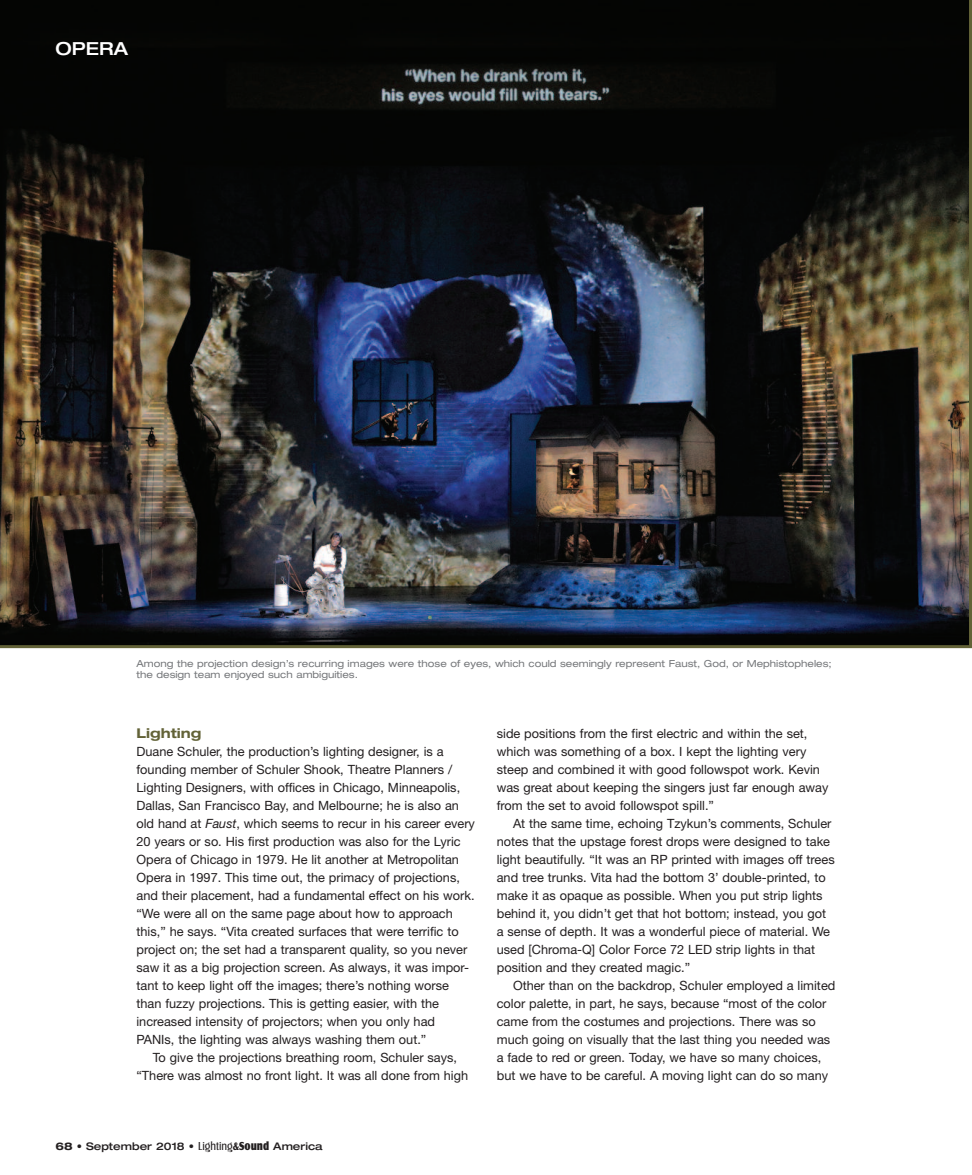
<style>
.page{position:relative;width:972px;height:1175px;background:#fff}
.page>*{position:absolute;margin:0;border:0;box-sizing:border-box;transform-origin:0 0}
.t1{font:500 expanded 18px "Helvetica Neue";color:#fff}
.t2{font:700 expanded 13.5px "Helvetica Neue";color:#626237}
.t3{font:12.75px/18px "Helvetica Neue";color:#231f20}
.t4{font:500 expanded 10.5px "Helvetica Neue";color:#231f20}
.t5{font:expanded 9.75px/11.2px "Helvetica Neue";color:#76787b}
.s1{font-style:italic}
.s2{font-weight:700}
.s3{font-family:"Castle T";font-weight:400;font-stretch:normal;font-size:12px}
.s4{font-family:"Castle T";font-weight:700;font-stretch:normal;font-size:12px}
.s5{font-family:"Castle T Ultr";font-weight:400;font-stretch:normal;font-size:12px}
</style>
<div class="page">
<img style="left:0;top:0;width:971px;height:648px">
<svg style="left:971px;top:0;width:1px;height:648px"></svg>
<h1 class="t1" style="left:56px;top:42px;width:74px">OPERA</h1>
<p class="t5" style="left:136px;top:658px;width:697px">Among the projection design’s recurring images were those of eyes, which could seemingly represent Faust, God, or Mephistopheles; the design team enjoyed such ambiguities.</p>
<p class="t2" style="left:136px;top:728px;width:66px">Lighting</p>
<p class="t3" style="left:136px;top:744px;width:340px">Duane Schuler, the production’s lighting designer, is a founding member of Schuler Shook, Theatre Planners / Lighting Designers, with offices in Chicago, Minneapolis, Dallas, San Francisco Bay, and Melbourne; he is also an old hand at <span class="s1">Faust</span>, which seems to recur in his career every 20 years or so. His first production was also for the Lyric Opera of Chicago in 1979. He lit another at Metropolitan Opera in 1997. This time out, the primacy of projections, and their placement, had a fundamental effect on his work. “We were all on the same page about how to approach this,” he says. “Vita created surfaces that were terrific to project on; the set had a transparent quality, so you never saw it as a big projection screen. As always, it was impor&shy;tant to keep light off the images; there’s nothing worse than fuzzy projections. This is getting easier, with the increased intensity of projectors; when you only had PANIs, the lighting was always washing them out.”</p>
<p class="t3" style="left:137px;top:1050px;width:333px;text-align:center">To give the projections breathing room, Schuler says, “There was almost no front light. It was all done from high</p>
<p class="t3" style="left:497px;top:726px;width:333px">side positions from the first electric and within the set, which was something of a box. I kept the lighting very steep and combined it with good followspot work. Kevin was great about keeping the singers just far enough away from the set to avoid followspot spill.”</p>
<p class="t3" style="left:497px;top:816px;width:339px;text-indent:16px">At the same time, echoing Tzykun’s comments, Schuler notes that the upstage forest drops were designed to take light beautifully. “It was an RP printed with images off trees and tree trunks. Vita had the bottom 3’ double-printed, to make it as opaque as possible. When you put strip lights behind it, you didn’t get that hot bottom; instead, you got a sense of depth. It was a wonderful piece of material. We used [Chroma-Q] Color Force 72 LED strip lights in that position and they created magic.”</p>
<p class="t3" style="left:497px;top:978px;width:340px;text-indent:16px">Other than on the backdrop, Schuler employed a limited color palette, in part, he says, because “most of the color came from the costumes and projections. There was so much going on visually that the last thing you needed was a fade to red or green. Today, we have so many choices, but we have to be careful. A moving light can do so many</p>
<p class="t4" style="left:56px;top:1142px;width:269px"><span class="s2">68</span> • September 2018 • <span class="s3">Lighting</span><span class="s4">&amp;</span><span class="s5">Sound</span> America</p>
</div>
